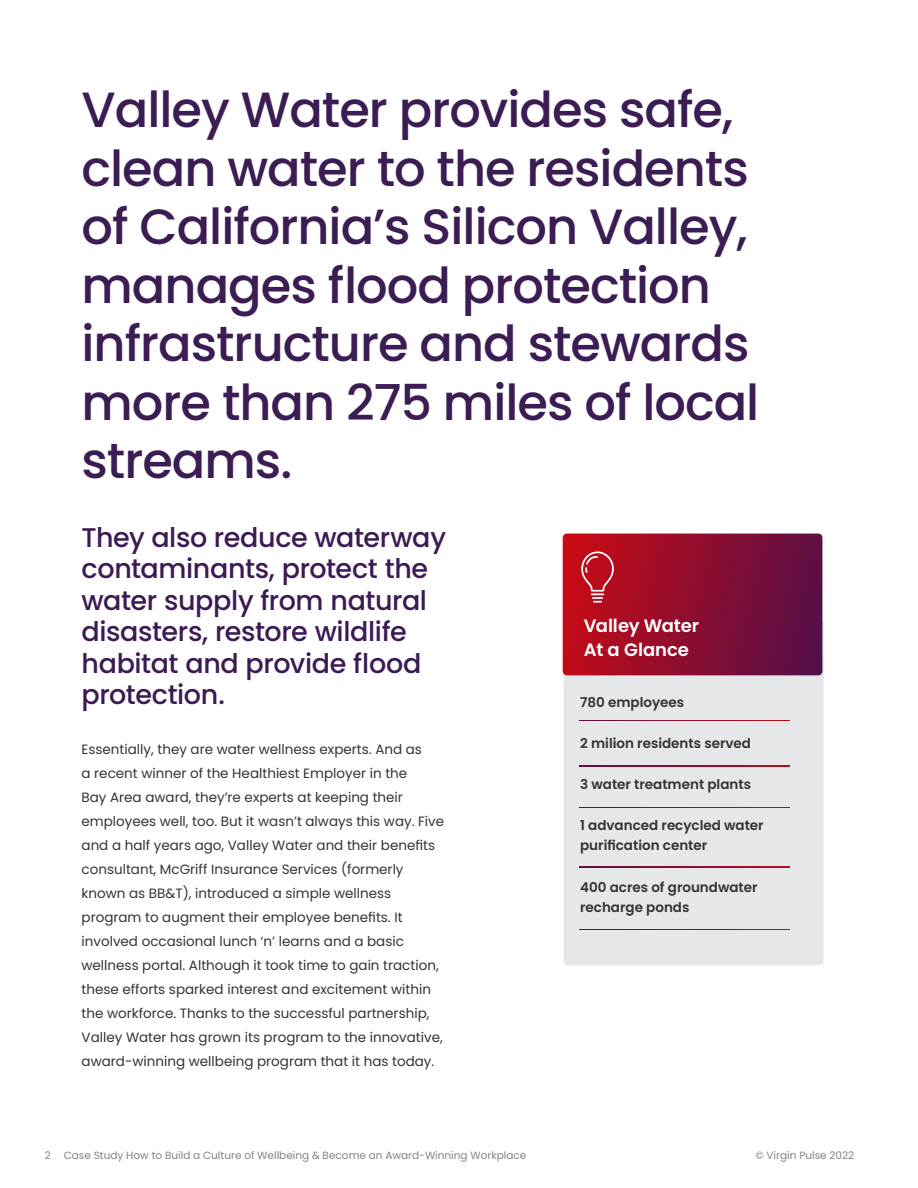
<style>
.page{position:relative;width:918px;height:1188px;background:#fff}
.page>*{position:absolute;margin:0;border:0;box-sizing:border-box;transform-origin:0 0}
.t1{font:500 49.5px/58.5px "Poppins";letter-spacing:-.02em;color:#3b1c53}
.t2{font:500 27px/31.5px "Poppins";letter-spacing:-.015em;color:#3c1a53}
.t3{font:600 18px/23.7px "Poppins";letter-spacing:-.005em;color:#fff}
.t4{font:13.5px/24px "Poppins";color:#343433}
.t5{font:600 13.5px/20.1px "Poppins";color:#343333}
.t6{font:10.5px "Poppins";color:#818285}
</style>
<div class="page">
<div style="left:564px;top:619px;width:260px;height:346px;background:#e6e7e8;border-radius:4px"></div>
<svg style="left:563px;top:534px;width:259px;height:141px;background:#8f0f30"></svg>
<svg style="left:579px;top:720px;width:211px;height:1px"></svg>
<svg style="left:579px;top:765px;width:211px;height:1px"></svg>
<svg style="left:579px;top:807px;width:211px;height:1px"></svg>
<svg style="left:579px;top:867px;width:211px;height:1px"></svg>
<svg style="left:579px;top:929px;width:211px;height:1px"></svg>
<h1 class="t1" style="left:82px;top:81px;width:679px">Valley Water provides safe, clean water to the residents of California’s Silicon Valley, manages flood protection infrastructure and stewards more than 275 miles of local streams.</h1>
<h2 class="t2" style="left:82px;top:522px;width:366px">They also reduce waterway contaminants, protect the water supply from natural disasters, restore wildlife habitat and provide flood protection.</h2>
<p class="t4" style="left:82px;top:737px;width:364px">Essentially, they are water wellness experts. And as<br>a recent winner of the Healthiest Employer in the<br>Bay Area award, they’re experts at keeping their employees well, too. But it wasn’t always this way. Five and a half years ago, Valley Water and their benefits consultant, McGriff Insurance Services (formerly known as BB&amp;T), introduced a simple wellness program to augment their employee benefits. It involved occasional lunch ‘n’ learns and a basic wellness portal. Although it took time to gain traction, these efforts sparked interest and excitement within the workforce. Thanks to the successful partnership, Valley Water has grown its program to the innovative, award-winning wellbeing program that it has today.</p>
<h3 class="t3" style="left:584px;top:614px;width:117px">Valley Water<br>At a Glance</h3>
<p class="t5" style="left:580px;top:692px;width:106px">780 employees</p>
<p class="t5" style="left:580px;top:733px;width:172px">2 milion residents served</p>
<p class="t5" style="left:580px;top:774px;width:172px">3 water treatment plants</p>
<p class="t5" style="left:580px;top:816px;width:185px">1 advanced recycled water purification center</p>
<p class="t5" style="left:580px;top:877px;width:179px">400 acres of groundwater recharge ponds</p>
<p class="t6" style="left:45px;top:1149px;width:483px">2 Case Study How to Build a Culture of Wellbeing &amp; Become an Award-Winning Workplace</p>
<p class="t6" style="left:755px;top:1149px;width:100px">© Virgin Pulse 2022</p>
</div>
